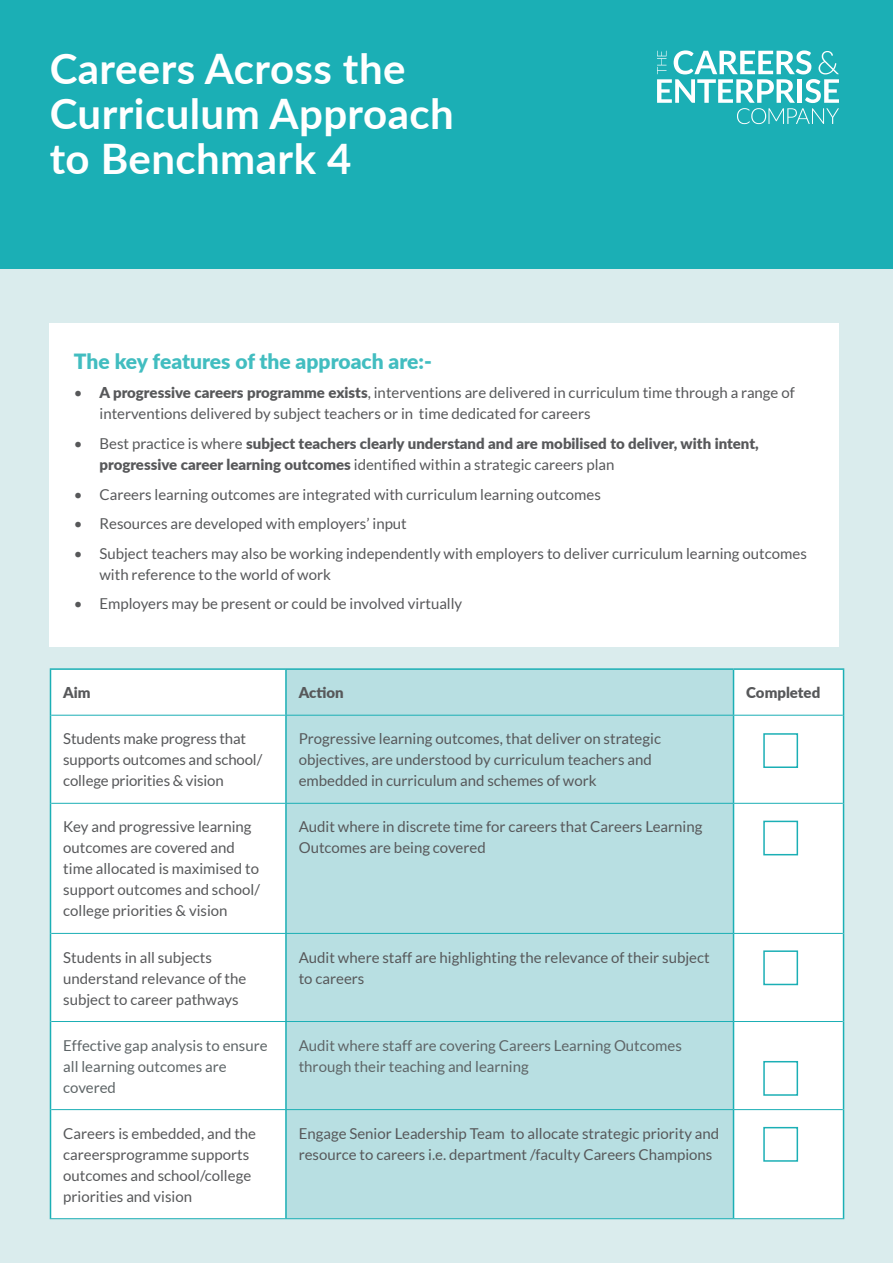
<style>
.page{position:relative;width:893px;height:1263px;background:#daeced}
.page>*{position:absolute;margin:0;border:0;box-sizing:border-box;transform-origin:0 0}
.t1{font:700 42px/45px "Lato";letter-spacing:.01em;color:#fff}
.t2{font:900 21px "Lato";color:#42bdc0}
.t3{font:15px/21px "Lato";color:#57585a}
.t4{font:900 15px/21px "Lato";color:#57585a}
.t5{font:15px/21px "Lato";color:#5e6567}
.s1{font-weight:900}
.s2{font-weight:400}
</style>
<div class="page">
<div style="left:0;top:0;width:893px;height:269px;background:#1bafb5"></div>
<svg style="left:657px;top:50px;width:182px;height:74px"></svg>
<div style="left:50px;top:323px;width:789px;height:324px;background:#fff"></div>
<div style="left:51px;top:670px;width:792px;height:548px;background:#fff"></div>
<div style="left:287px;top:670px;width:446px;height:548px;background:#b8dfe2"></div>
<hr style="left:50px;top:670px;width:1px;height:45px;background:#1bafb5">
<hr style="left:733px;top:670px;width:1px;height:45px;background:#1bafb5">
<hr style="left:50px;top:715px;width:1px;height:88px;background:#1bafb5">
<hr style="left:733px;top:715px;width:1px;height:88px;background:#1bafb5">
<hr style="left:50px;top:803px;width:1px;height:130px;background:#1bafb5">
<hr style="left:733px;top:804px;width:1px;height:129px;background:#1bafb5">
<hr style="left:50px;top:933px;width:1px;height:88px;background:#1bafb5">
<hr style="left:733px;top:934px;width:1px;height:87px;background:#1bafb5">
<hr style="left:50px;top:1021px;width:1px;height:88px;background:#1bafb5">
<hr style="left:733px;top:1022px;width:1px;height:87px;background:#1bafb5">
<hr style="left:50px;top:1109px;width:1px;height:109px;background:#1bafb5">
<hr style="left:733px;top:1110px;width:1px;height:108px;background:#1bafb5">
<hr style="left:50px;top:668px;width:236px;height:2px;background:#1bafb5">
<hr style="left:286px;top:668px;width:447px;height:2px;background:#1bafb5">
<hr style="left:285px;top:670px;width:2px;height:45px;background:#1bafb5">
<hr style="left:733px;top:668px;width:111px;height:2px;background:#1bafb5">
<hr style="left:843px;top:670px;width:1px;height:45px;background:#1bafb5">
<hr style="left:285px;top:715px;width:2px;height:88px;background:#1bafb5">
<hr style="left:843px;top:715px;width:1px;height:88px;background:#1bafb5">
<hr style="left:285px;top:804px;width:2px;height:129px;background:#1bafb5">
<hr style="left:843px;top:803px;width:1px;height:130px;background:#1bafb5">
<hr style="left:285px;top:934px;width:2px;height:87px;background:#1bafb5">
<hr style="left:843px;top:933px;width:1px;height:88px;background:#1bafb5">
<hr style="left:285px;top:1022px;width:2px;height:87px;background:#1bafb5">
<hr style="left:843px;top:1021px;width:1px;height:88px;background:#1bafb5">
<hr style="left:285px;top:1110px;width:2px;height:108px;background:#1bafb5">
<hr style="left:843px;top:1109px;width:1px;height:109px;background:#1bafb5">
<hr style="left:286px;top:715px;width:447px;height:1px;background:#1bafb5">
<hr style="left:286px;top:803px;width:447px;height:1px;background:#1bafb5">
<hr style="left:286px;top:933px;width:447px;height:1px;background:#1bafb5">
<hr style="left:286px;top:1109px;width:447px;height:1px;background:#1bafb5">
<hr style="left:51px;top:1021px;width:235px;height:1px;background:#1bafb5">
<hr style="left:286px;top:1021px;width:447px;height:1px;background:#1bafb5">
<hr style="left:733px;top:1021px;width:110px;height:1px;background:#1bafb5">
<hr style="left:50px;top:1218px;width:236px;height:1px;background:#1bafb5">
<hr style="left:286px;top:1218px;width:447px;height:1px;background:#1bafb5">
<hr style="left:733px;top:1218px;width:111px;height:1px;background:#1bafb5">
<hr style="left:51px;top:715px;width:235px;height:1px;background:#1bafb5">
<hr style="left:733px;top:715px;width:110px;height:1px;background:#1bafb5">
<hr style="left:51px;top:803px;width:235px;height:1px;background:#1bafb5">
<hr style="left:733px;top:803px;width:110px;height:1px;background:#1bafb5">
<hr style="left:51px;top:933px;width:235px;height:1px;background:#1bafb5">
<hr style="left:733px;top:933px;width:110px;height:1px;background:#1bafb5">
<hr style="left:51px;top:1109px;width:235px;height:1px;background:#1bafb5">
<hr style="left:733px;top:1109px;width:110px;height:1px;background:#1bafb5">
<div style="left:763px;top:733px;width:35px;height:35px;background:#fff;border:2px solid #1bafb5"></div>
<div style="left:763px;top:821px;width:35px;height:34px;background:#fff;border:2px solid #1bafb5"></div>
<div style="left:763px;top:950px;width:35px;height:35px;background:#fff;border:2px solid #1bafb5"></div>
<div style="left:763px;top:1061px;width:35px;height:35px;background:#fff;border:2px solid #1bafb5"></div>
<div style="left:763px;top:1127px;width:35px;height:35px;background:#fff;border:2px solid #1bafb5"></div>
<h1 class="t1" style="left:50px;top:45px;width:405px">Careers Across the<br>Curriculum Approach to Benchmark 4</h1>
<h2 class="t2" style="left:74px;top:345px;width:360px">The key features of the approach are:-</h2>
<p class="t3" style="left:99px;top:382px;width:697px;text-indent:-26px">• <span class="s1">A progressive careers programme exists</span>, interventions are delivered in curriculum time through a range of interventions delivered by subject teachers or in time dedicated for careers</p>
<p class="t4" style="left:99px;top:432px;width:661px;text-indent:-26px"><span class="s2">• Best practice is where</span> subject teachers clearly understand and are mobilised to deliver, with intent, progressive career learning outcomes <span class="s2">identified within a strategic careers plan</span></p>
<p class="t3" style="left:74px;top:483px;width:528px">• Careers learning outcomes are integrated with curriculum learning outcomes</p>
<p class="t3" style="left:74px;top:513px;width:334px">• Resources are developed with employers’ input</p>
<p class="t3" style="left:99px;top:542px;width:709px;text-indent:-26px">• Subject teachers may also be working independently with employers to deliver curriculum learning outcomes with reference to the world of work</p>
<p class="t3" style="left:74px;top:593px;width:390px">• Employers may be present or could be involved virtually</p>
<p class="t4" style="left:63px;top:681px;width:29px">Aim</p>
<p class="t4" style="left:299px;top:681px;width:47px">Action</p>
<p class="t4" style="left:746px;top:681px;width:76px">Completed</p>
<p class="t3" style="left:63px;top:728px;width:200px">Students make progress that supports outcomes and school/ college priorities &amp; vision</p>
<p class="t3" style="left:299px;top:728px;width:364px">Progressive learning outcomes, that deliver on strategic objectives, are understood by curriculum teachers and embedded in curriculum and schemes of work</p>
<p class="t3" style="left:63px;top:816px;width:198px">Key and progressive learning outcomes are covered and time allocated is maximised to support outcomes and school/ college priorities &amp; vision</p>
<p class="t3" style="left:299px;top:816px;width:405px">Audit where in discrete time for careers that Careers Learning<br>Outcomes are being covered</p>
<p class="t3" style="left:63px;top:946px;width:185px">Students in all subjects understand relevance of the subject to career pathways</p>
<p class="t3" style="left:299px;top:946px;width:412px">Audit where staff are highlighting the relevance of their subject to careers</p>
<p class="t5" style="left:63px;top:1034px;width:206px">Effective gap analysis to ensure all learning outcomes are covered</p>
<p class="t5" style="left:299px;top:1034px;width:385px">Audit where staff are covering Careers Learning Outcomes through their teaching and learning</p>
<p class="t3" style="left:63px;top:1123px;width:194px">Careers is embedded, and the careersprogramme supports outcomes and school/college priorities and vision</p>
<p class="t3" style="left:299px;top:1123px;width:422px">Engage Senior Leadership Team to allocate strategic priority and resource to careers i.e. department /faculty Careers Champions</p>
</div>
